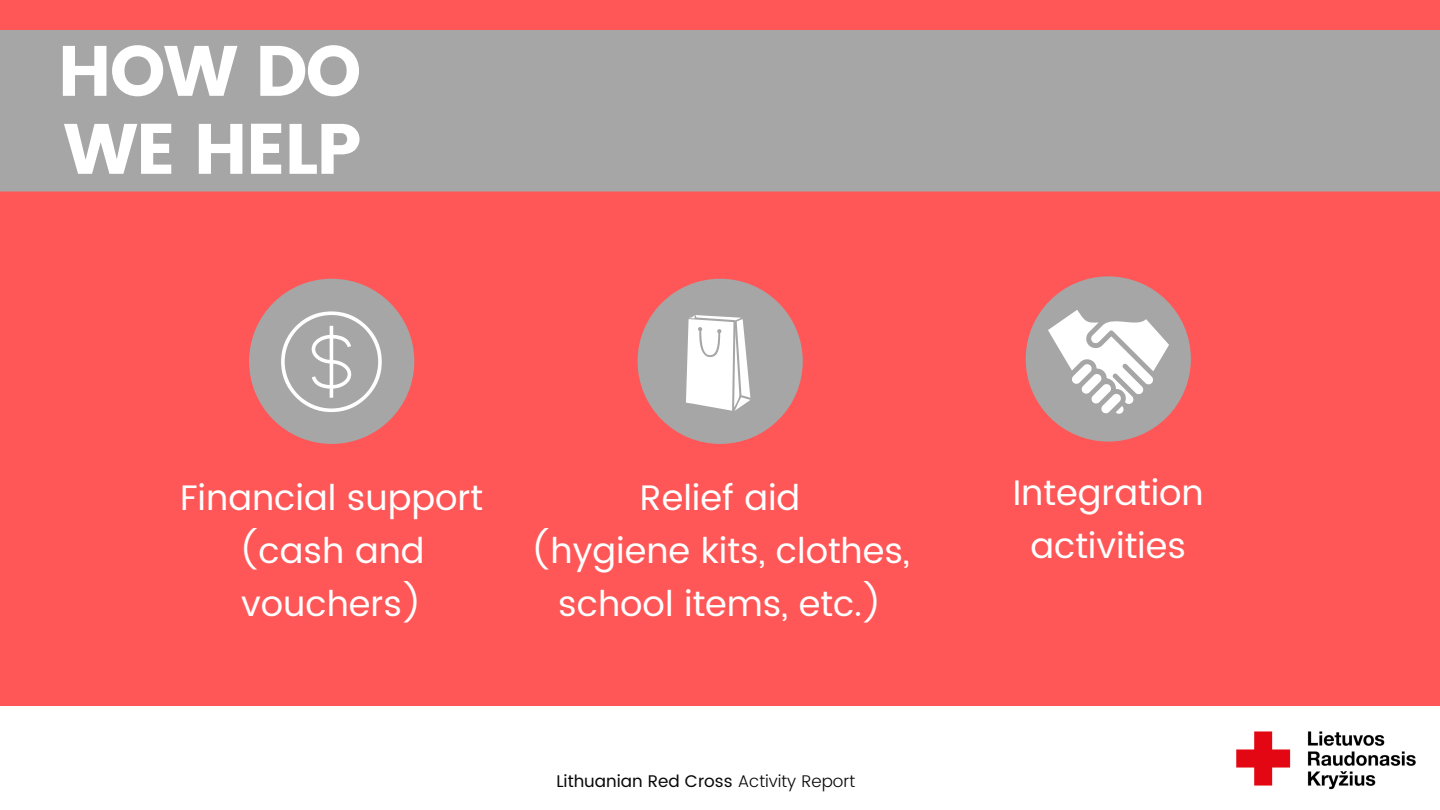
<style>
.page{position:relative;width:1440px;height:810px;background:#ff5757}
.page>*{position:absolute;margin:0;border:0;box-sizing:border-box;transform-origin:0 0}
.t1{font:71.2px/78px "Poppins";letter-spacing:-.03em;color:#fff}
.t2{font:35.4px/53.1px "Poppins";color:#fff;text-align:center}
.t3{font:16.9px "Poppins";color:#070707}
.s1{font-weight:300}
</style>
<div class="page">
<div style="left:0;top:707px;width:1439px;height:103px;background:#fff"></div>
<img style="left:1211px;top:706px;width:229px;height:104px">
<div style="left:638px;top:279px;width:165px;height:165px;background:#a6a6a6;border-radius:50%"></div>
<svg style="left:686px;top:315px;width:64px;height:96px"></svg>
<div style="left:249px;top:279px;width:165px;height:165px;background:#a6a6a6;border-radius:50%"></div>
<svg style="left:281px;top:311px;width:101px;height:101px"></svg>
<div style="left:1026px;top:276px;width:165px;height:166px;background:#a6a6a6;border-radius:50%"></div>
<svg style="left:1048px;top:310px;width:121px;height:104px"></svg>
<div style="left:0;top:30px;width:1440px;height:161px;background:#a6a6a6"></div>
<h1 class="t1" style="left:58px;top:32px;width:306px">HOW DO<br>WE HELP</h1>
<p class="t2" style="left:180px;top:471px;width:304px">Financial support (cash and vouchers)</p>
<p class="t2" style="left:1013px;top:466px;width:193px">Integration activities</p>
<p class="t2" style="left:531px;top:471px;width:381px">Relief aid<br>(hygiene kits, clothes, school items, etc.)</p>
<p class="t3" style="left:556px;top:771px;width:300px">Lithuanian Red Cross <span class="s1">Activity Report</span></p>
</div>
